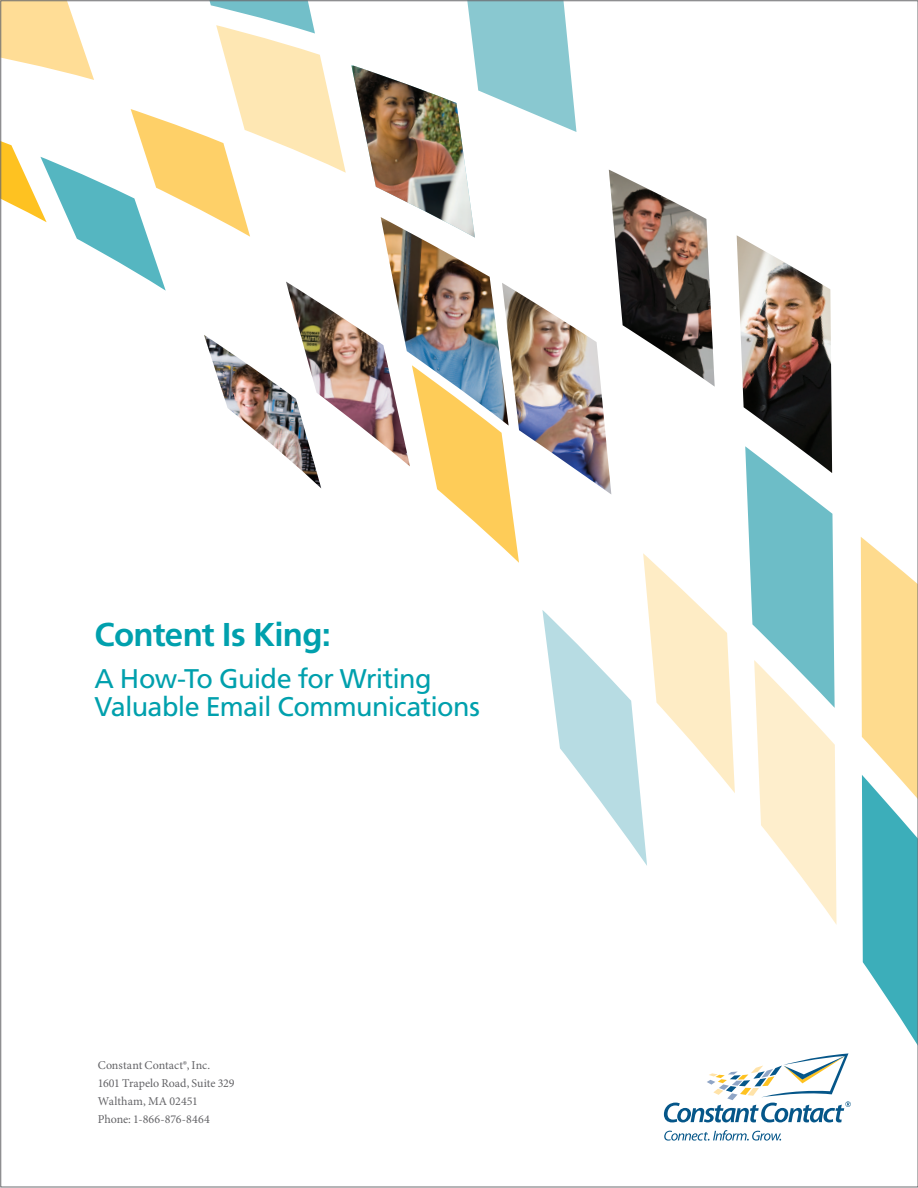
<style>
.page{position:relative;width:918px;height:1188px;background:#fff}
.page>*{position:absolute;margin:0;border:0;box-sizing:border-box;transform-origin:0 0}
.t1{font:700 33px "Frutiger LT Std";letter-spacing:-.02em;color:#00a0ad}
.t2{font:27px/28.5px "Frutiger LT Std";letter-spacing:-.025em;color:#00a0ad}
.t3{font:12px/18px "Minion Pro";color:#636366}
.s1{font-size:13.5px}
</style>
<div class="page">
<svg style="left:424px;top:426px;width:95px;height:137px"></svg>
<img style="left:288px;top:291px;width:122px;height:175px">
<img style="left:204px;top:335px;width:117px;height:153px">
<svg style="left:542px;top:553px;width:193px;height:313px"></svg>
<img style="left:502px;top:291px;width:109px;height:203px">
<img style="left:381px;top:291px;width:128px;height:135px">
<svg style="left:746px;top:464px;width:91px;height:461px"></svg>
<svg style="left:861px;top:537px;width:55px;height:506px"></svg>
<img style="left:609px;top:170px;width:106px;height:217px">
<svg style="left:2px;top:2px;width:574px;height:289px"></svg>
<img style="left:737px;top:235px;width:95px;height:238px">
<svg style="left:664px;top:1053px;width:187px;height:69px"></svg>
<svg style="left:664px;top:1130px;width:117px;height:11px"></svg>
<h1 class="t1" style="left:94px;top:615px;width:238px">Content Is King:</h1>
<h2 class="t2" style="left:94px;top:664px;width:387px">A How-To Guide for Writing<br>Valuable Email Communications</h2>
<p class="t3" style="left:98px;top:1056px;width:138px">Constant Contact<span class="s1">®</span>, Inc.<br>1601 Trapelo Road, Suite 329<br>Waltham, MA 02451<br>Phone: 1-866-876-8464</p>
</div>
